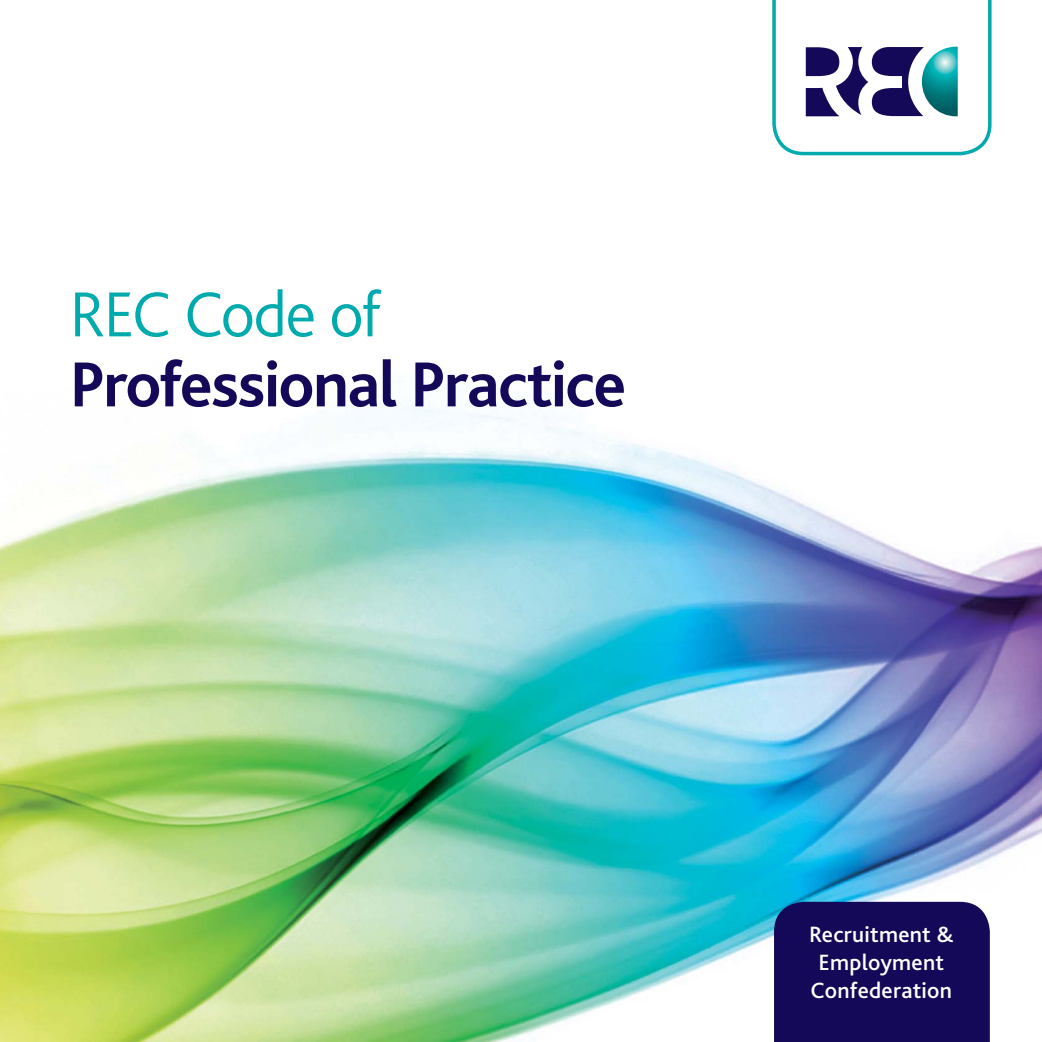
<style>
.page{position:relative;width:1042px;height:1042px;background:#fff}
.page>*{position:absolute;margin:0;border:0;box-sizing:border-box;transform-origin:0 0}
.t1{font:700 66.5px "Bliss 2";letter-spacing:-.025em;color:#140858}
.t2{font:300 66.5px "Bliss 2";letter-spacing:-.035em;color:#00aaad}
.t3{font:500 23.1px/27.8px "Bliss 2";letter-spacing:.01em;color:#fff;text-align:center}
</style>
<div class="page">
<img style="left:0;top:403px;width:1042px;height:639px">
<div style="left:774px;top:902px;width:216px;height:140px;background:#140858"></div>
<svg style="left:772px;top:0;width:219px;height:155px"></svg>
<h1 class="t2" style="left:69px;top:289px;width:313px">REC Code of</h1>
<h1 class="t1" style="left:69px;top:359px;width:558px">Professional Practice</h1>
<p class="t3" style="left:809px;top:922px;width:146px">Recruitment &amp;<br>Employment<br>Confederation</p>
</div>
